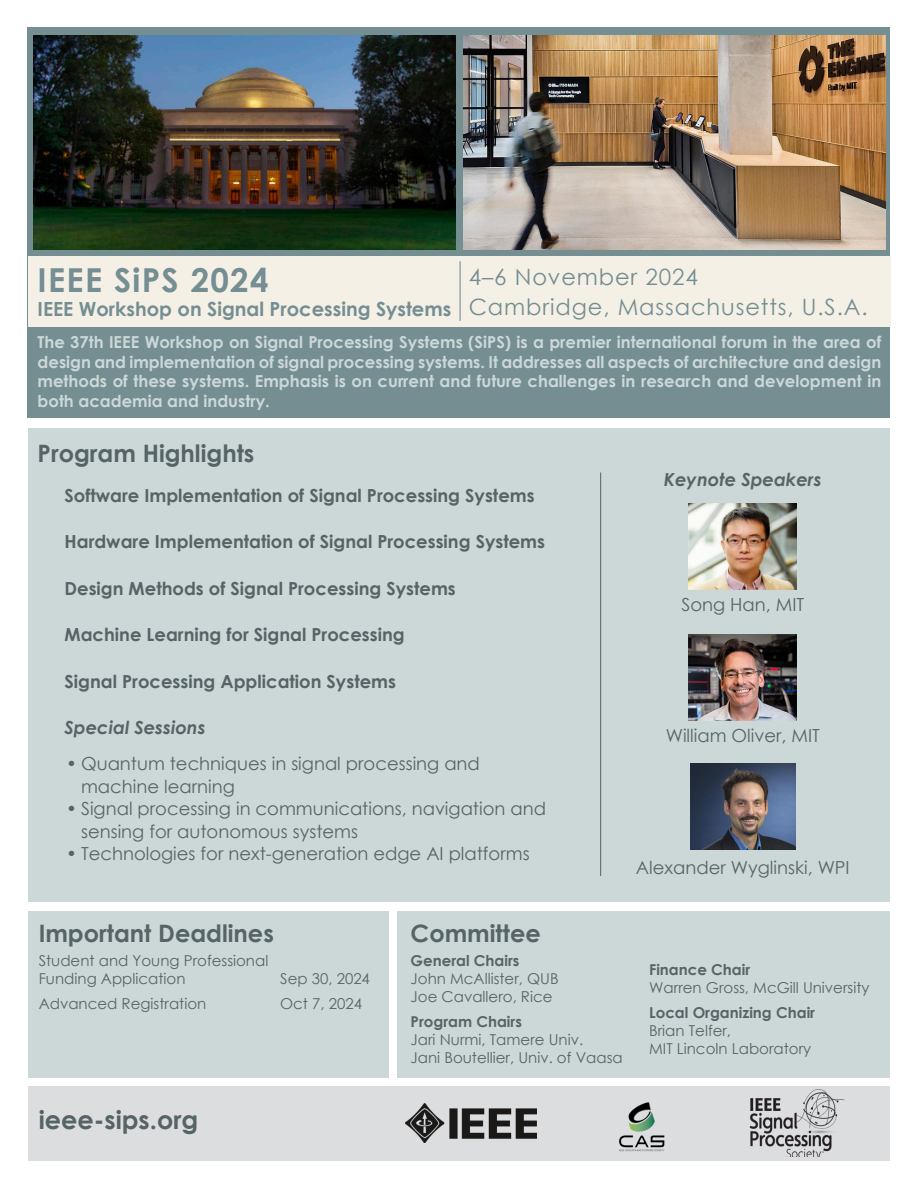
<style>
.page{position:relative;width:918px;height:1188px;background:#fff}
.page>*{position:absolute;margin:0;border:0;box-sizing:border-box;transform-origin:0 0}
.t1{font:700 33px "Century Gothic";letter-spacing:.04em;color:#748e93}
.topic_area{font:700 25.5px "Century Gothic";color:#566467}
.subhead{font:700 24px "Century Gothic";color:#566467}
.t2{font:22.5px "Century Gothic";letter-spacing:.04em;color:#748e93}
.t3{font:700 19.5px "Century Gothic";color:#748e93}
.small_copy{font:18px/22.5px "Century Gothic";color:#566467}
.sessions{font:700 18px "Century Gothic";color:#566467}
.sessions-2{font:italic 700 18px "Century Gothic";color:#566467}
.intro{font:700 16.5px/19.5px "Century Gothic";color:#ccd8d7;text-align:justify}
.credits{font:15px/18px "Century Gothic";color:#566467}
.topic_area-2{font:700 15px "Century Gothic";color:#566467}
</style>
<div class="page">
<div style="left:28px;top:27px;width:862px;height:390px;background:#748e92"></div>
<img style="left:33px;top:36px;width:422px;height:213px">
<img style="left:464px;top:36px;width:422px;height:213px">
<div style="left:28px;top:256px;width:862px;height:71px;background:#f5f0e5"></div>
<hr style="left:459px;top:261px;width:2px;height:60px;background:#95a9af">
<div style="left:28px;top:911px;width:361px;height:166px;background:#ccd8d7"></div>
<div style="left:28px;top:428px;width:862px;height:473px;background:#ccd8d7"></div>
<div style="left:28px;top:1087px;width:862px;height:74px;background:#dcdddf"></div>
<div style="left:397px;top:911px;width:493px;height:166px;background:#ccd8d7"></div>
<img style="left:691px;top:764px;width:104px;height:86px">
<img style="left:688px;top:634px;width:108px;height:87px">
<img style="left:688px;top:503px;width:108px;height:87px">
<img style="left:619px;top:1102px;width:46px;height:50px">
<img style="left:749px;top:1090px;width:96px;height:67px">
<img style="left:406px;top:1104px;width:130px;height:38px">
<hr style="left:600px;top:472px;width:1px;height:404px;background:#566467">
<p class="t1" style="left:38px;top:255px;width:233px">IEEE SiPS 2024</p>
<p class="t3" style="left:38px;top:294px;width:415px">IEEE Workshop on Signal Processing Systems</p>
<p class="t2" style="left:469px;top:261px;width:231px">4–6 November 2024</p>
<p class="t2" style="left:469px;top:291px;width:400px">Cambridge, Massachusetts, U.S.A.</p>
<p class="intro" style="left:38px;top:332px;width:845px">The 37th IEEE Workshop on Signal Processing Systems (SiPS) is a premier international forum in the area of design and implementation of signal processing systems. It addresses all aspects of architecture and design methods of these systems. Emphasis is on current and future challenges in research and development in both academia and industry.</p>
<p class="subhead" style="left:38px;top:435px;width:218px">Program Highlights</p>
<p class="sessions" style="left:65px;top:481px;width:472px">Software Implementation of Signal Processing Systems</p>
<p class="sessions" style="left:65px;top:528px;width:482px">Hardware Implementation of Signal Processing Systems</p>
<p class="sessions" style="left:65px;top:574px;width:393px">Design Methods of Signal Processing Systems</p>
<p class="sessions" style="left:65px;top:621px;width:342px">Machine Learning for Signal Processing</p>
<p class="sessions" style="left:65px;top:667px;width:333px">Signal Processing Application Systems</p>
<p class="sessions-2" style="left:65px;top:714px;width:143px">Special Sessions</p>
<p class="small_copy" style="left:81px;top:752px;width:400px;text-indent:-15px">• Quantum techniques in signal processing and machine learning</p>
<p class="small_copy" style="left:81px;top:797px;width:466px;text-indent:-15px">• Signal processing in communications, navigation and sensing for autonomous systems</p>
<p class="small_copy" style="left:66px;top:842px;width:465px">• Technologies for next-generation edge AI platforms</p>
<p class="sessions-2" style="left:664px;top:466px;width:159px">Keynote Speakers</p>
<p class="small_copy" style="left:681px;top:593px;width:124px">Song Han, MIT</p>
<p class="small_copy" style="left:666px;top:724px;width:156px">William Oliver, MIT</p>
<p class="small_copy" style="left:636px;top:856px;width:215px">Alexander Wyglinski, WPI</p>
<p class="subhead" style="left:39px;top:915px;width:237px">Important Deadlines</p>
<p class="credits" style="left:39px;top:952px;width:231px">Student and Young Professional<br>Funding Application</p>
<p class="credits" style="left:280px;top:970px;width:91px">Sep 30, 2024</p>
<p class="credits" style="left:39px;top:995px;width:169px">Advanced Registration</p>
<p class="credits" style="left:280px;top:995px;width:83px">Oct 7, 2024</p>
<p class="topic_area" style="left:39px;top:1100px;width:161px">ieee-sips.org</p>
<p class="subhead" style="left:411px;top:915px;width:132px">Committee</p>
<p class="topic_area-2" style="left:411px;top:950px;width:110px">General Chairs</p>
<p class="credits" style="left:411px;top:970px;width:150px">John McAllister, QUB<br>Joe Cavallero, Rice</p>
<p class="topic_area-2" style="left:411px;top:1010px;width:113px">Program Chairs</p>
<p class="credits" style="left:411px;top:1031px;width:214px">Jari Nurmi, Tamere Univ.<br>Jani Boutellier, Univ. of Vaasa</p>
<p class="topic_area-2" style="left:649px;top:958px;width:103px">Finance Chair</p>
<p class="credits" style="left:649px;top:979px;width:222px">Warren Gross, McGill University</p>
<p class="topic_area-2" style="left:649px;top:1001px;width:167px">Local Organizing Chair</p>
<p class="credits" style="left:649px;top:1021px;width:164px">Brian Telfer,<br>MIT Lincoln Laboratory</p>
</div>
